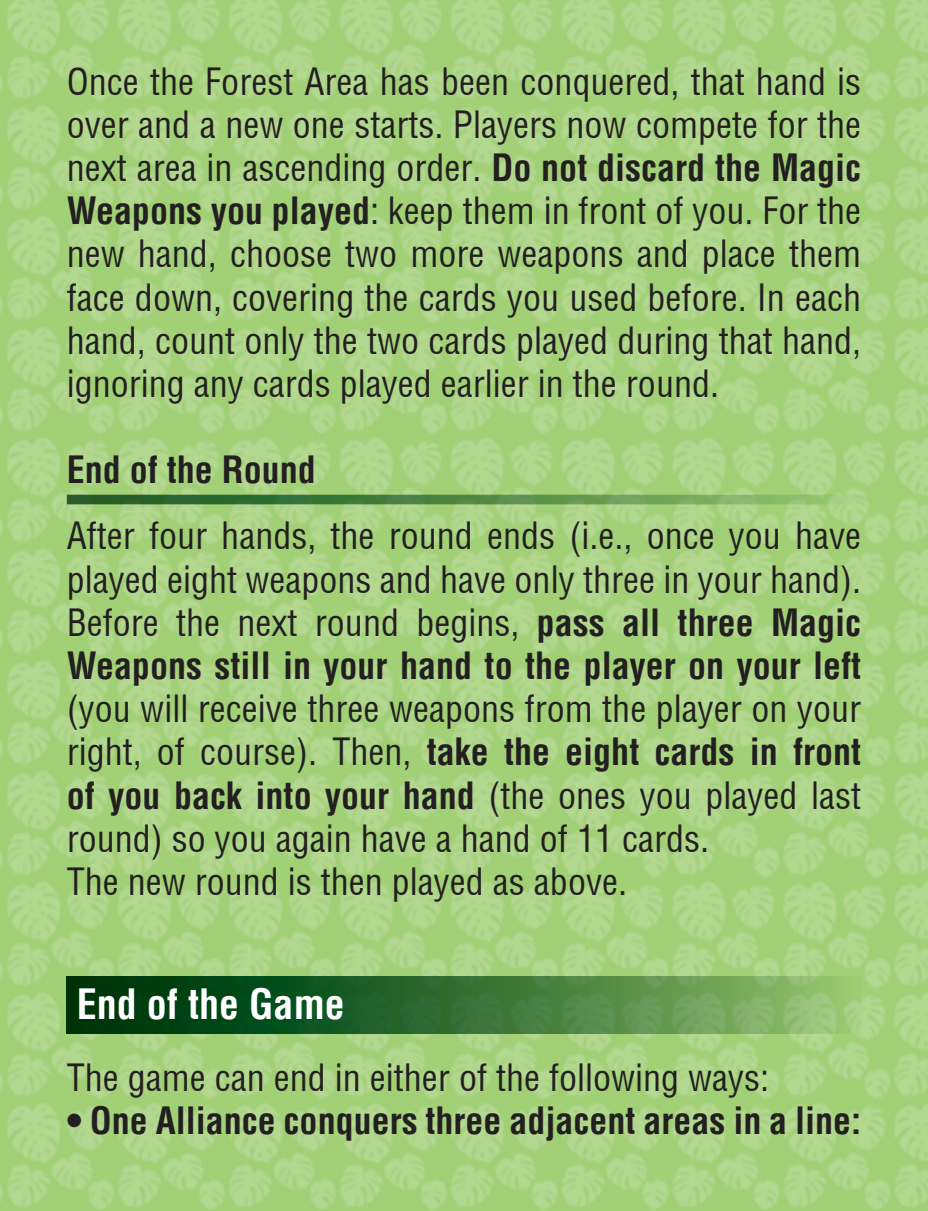
<style>
.page{position:relative;width:928px;height:1211px;background:#fff}
.page>*{position:absolute;margin:0;border:0;box-sizing:border-box;transform-origin:0 0}
.t1{font:700 condensed 40px "Context Condensed S Si";color:#fff}
.t2{font:36px/43.2px "Context Condensed S Si Condensed";color:#231f20;text-align:justify}
.t3{font:700 condensed 36px/43.2px "Context Condensed S Si";color:#231f20}
.s1{font-family:"Context Condensed S Si";font-weight:700;font-stretch:condensed}
.s2{font-family:"Context Condensed S Si Condensed";font-weight:400;font-stretch:normal}
</style>
<div class="page">
<img style="left:0;top:0;width:927px;height:1211px">
<svg style="left:67px;top:977px;width:793px;height:57px;background:#3b7439"></svg>
<p class="t2" style="left:67px;top:59px;width:795px">Once the Forest Area has been conquered, that hand is over and a new one starts. Players now compete for the next area in ascending order. <span class="s1">Do not discard the Magic Weapons you played</span>: keep them in front of you. For the new hand, choose two more weapons and place them face down, covering the cards you used before. In each hand, count only the two cards played during that hand, ignoring any cards played earlier in the round.</p>
<p class="t3" style="left:67px;top:448px;width:251px">End of the Round</p>
<p class="t2" style="left:67px;top:514px;width:795px">After four hands, the round ends (i.e., once you have played eight weapons and have only three in your hand).<br>Before the next round begins, <span class="s1">pass all three Magic</span></p>
<p class="t3" style="left:67px;top:644px;width:795px">Weapons still in your hand to the player on your left</p>
<p class="t2" style="left:67px;top:686px;width:795px">(you will receive three weapons from the player on your</p>
<p class="t3" style="left:67px;top:730px;width:795px"><span class="s2">right, of course). Then,</span> take the eight cards in front of you back into your hand <span class="s2">(the ones you played last</span></p>
<p class="t2" style="left:67px;top:816px;width:643px">round) so you again have a hand of 11 cards.<br>The new round is then played as above.</p>
<p class="t1" style="left:77px;top:979px;width:269px">End of the Game</p>
<p class="t2" style="left:67px;top:1055px;width:703px">The game can end in either of the following ways:</p>
<p class="t3" style="left:67px;top:1099px;width:795px">• One Alliance conquers three adjacent areas in a line:</p>
</div>
